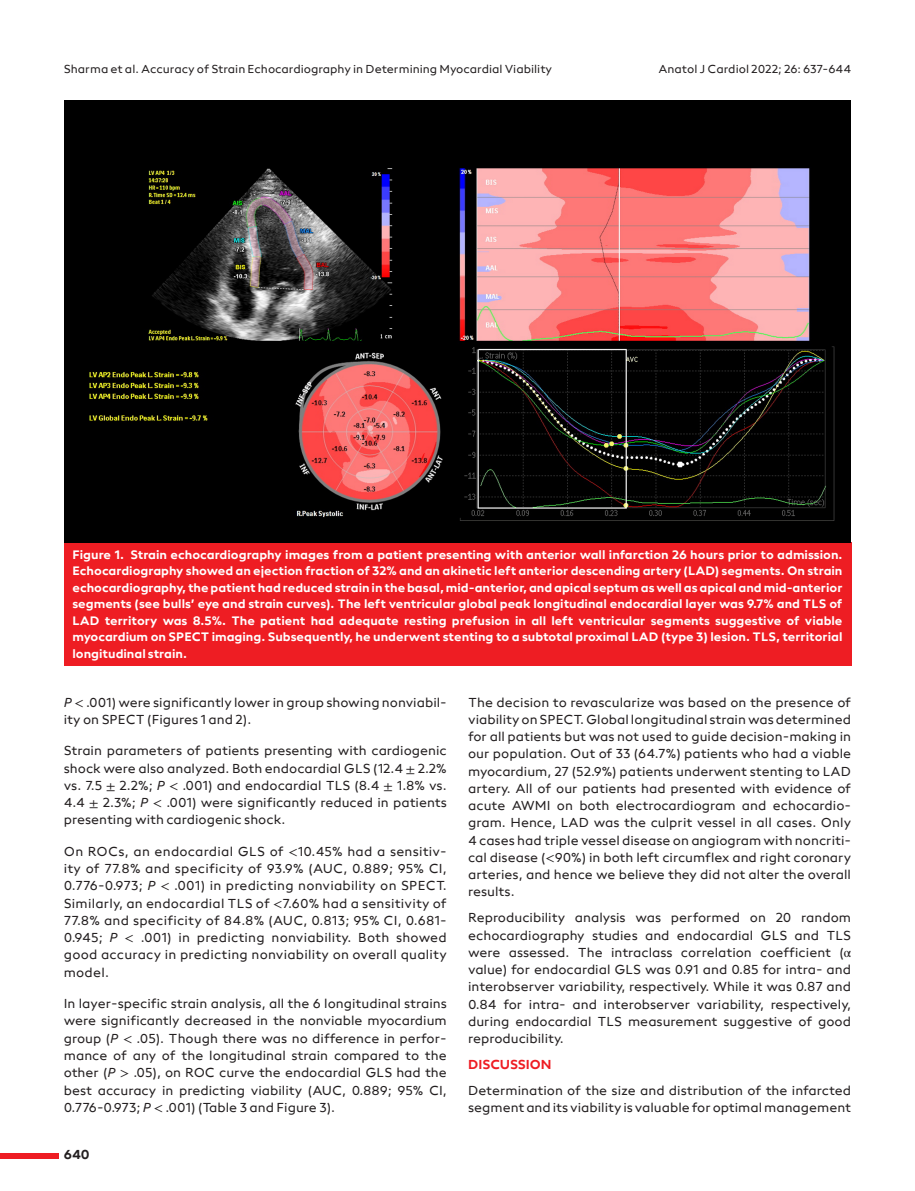
<style>
.page{position:relative;width:915px;height:1191px;background:#fff}
.page>*{position:absolute;margin:0;border:0;box-sizing:border-box;transform-origin:0 0}
.t1{font:13.5px/17.2px "neue Radial A Regular";color:#231f20;text-align:justify}
.t2{font:13.5px "neue Radial A Bold";color:#ee1d23}
.t3{font:13.5px "neue Radial A Bold";color:#231f20}
.t4{font:12.75px/16.5px "neue Radial A Bold";color:#fff;text-align:justify}
.t5{font:12px "neue Radial A Regular";color:#231f20}
.s1{font-style:italic}
.s2{font-family:"STIX General"}
</style>
<div class="page">
<div style="left:0;top:1152px;width:58px;height:6px;background:#ee1d23"></div>
<div style="left:64px;top:542px;width:786px;height:123px;background:#ee1d23"></div>
<img style="left:65px;top:101px;width:784px;height:441px">
<p class="t5" style="left:64px;top:61px;width:489px">Sharma et al. Accuracy of Strain Echocardiography in Determining Myocardial Viability</p>
<p class="t5" style="left:658px;top:61px;width:194px">Anatol J Cardiol 2022; 26: 637-644</p>
<p class="t4" style="left:72px;top:546px;width:771px">Figure 1. Strain echocardiography images from a patient presenting with anterior wall infarction 26 hours prior to admission.<br>Echocardiography showed an ejection fraction of 32% and an akinetic left anterior descending artery (LAD) segments. On strain echocardiography, the patient had reduced strain in the basal, mid-anterior, and apical septum as well as apical and mid-anterior segments (see bulls’ eye and strain curves). The left ventricular global peak longitudinal endocardial layer was 9.7% and TLS of LAD territory was 8.5%. The patient had adequate resting prefusion in all left ventricular segments suggestive of viable myocardium on SPECT imaging. Subsequently, he underwent stenting to a subtotal proximal LAD (type 3) lesion. TLS, territorial longitudinal strain.</p>
<p class="t1" style="left:64px;top:693px;width:384px"><span class="s1">P</span> <span class="s2">&lt;</span> .001) were significantly lower in group showing nonviabil&shy;ity on SPECT (Figures 1 and 2).</p>
<p class="t1" style="left:64px;top:742px;width:384px">Strain parameters of patients presenting with cardiogenic shock were also analyzed. Both endocardial GLS (12.4 <span class="s2">±</span> 2.2% vs. 7.5 <span class="s2">±</span> 2.2%; <span class="s1">P</span> <span class="s2">&lt;</span> .001) and endocardial TLS (8.4 <span class="s2">±</span> 1.8% vs.<br>4.4 <span class="s2">±</span> 2.3%; <span class="s1">P</span> <span class="s2">&lt;</span> .001) were significantly reduced in patients presenting with cardiogenic shock.</p>
<p class="t1" style="left:64px;top:842px;width:384px">On ROCs, an endocardial GLS of <span class="s2">&lt;</span>10.45% had a sensitiv&shy;ity of 77.8% and specificity of 93.9% (AUC, 0.889; 95% CI, 0.776-0.973; <span class="s1">P</span> <span class="s2">&lt;</span> .001) in predicting nonviability on SPECT.<br>Similarly, an endocardial TLS of <span class="s2">&lt;</span>7.60% had a sensitivity of 77.8% and specificity of 84.8% (AUC, 0.813; 95% CI, 0.681- 0.945; <span class="s1">P</span> <span class="s2">&lt;</span> .001) in predicting nonviability. Both showed good accuracy in predicting nonviability on overall quality model.</p>
<p class="t1" style="left:64px;top:995px;width:384px">In layer-specific strain analysis, all the 6 longitudinal strains were significantly decreased in the nonviable myocardium group (<span class="s1">P</span> <span class="s2">&lt;</span> .05). Though there was no difference in perfor&shy;mance of any of the longitudinal strain compared to the other (<span class="s1">P</span> <span class="s2">&gt;</span> .05), on ROC curve the endocardial GLS had the best accuracy in predicting viability (AUC, 0.889; 95% CI, 0.776-0.973; <span class="s1">P</span> <span class="s2">&lt;</span> .001) (Table 3 and Figure 3).</p>
<p class="t3" style="left:64px;top:1146px;width:27px">640</p>
<p class="t1" style="left:468px;top:693px;width:384px">The decision to revascularize was based on the presence of viability on SPECT. Global longitudinal strain was determined for all patients but was not used to guide decision-making in our population. Out of 33 (64.7%) patients who had a viable myocardium, 27 (52.9%) patients underwent stenting to LAD artery. All of our patients had presented with evidence of acute AWMI on both electrocardiogram and echocardio&shy;gram. Hence, LAD was the culprit vessel in all cases. Only 4 cases had triple vessel disease on angiogram with noncriti&shy;cal disease (<span class="s2">&lt;</span>90%) in both left circumflex and right coronary arteries, and hence we believe they did not alter the overall results.</p>
<p class="t1" style="left:468px;top:909px;width:384px">Reproducibility analysis was performed on 20 random echocardiography studies and endocardial GLS and TLS were assessed. The intraclass correlation coefficient (<span class="s2">α </span>value) for endocardial GLS was 0.91 and 0.85 for intra- and interobserver variability, respectively. While it was 0.87 and 0.84 for intra- and interobserver variability, respectively, during endocardial TLS measurement suggestive of good reproducibility.</p>
<p class="t2" style="left:468px;top:1056px;width:85px">DISCUSSION</p>
<p class="t1" style="left:468px;top:1081px;width:384px">Determination of the size and distribution of the infarcted segment and its viability is valuable for optimal management</p>
</div>
